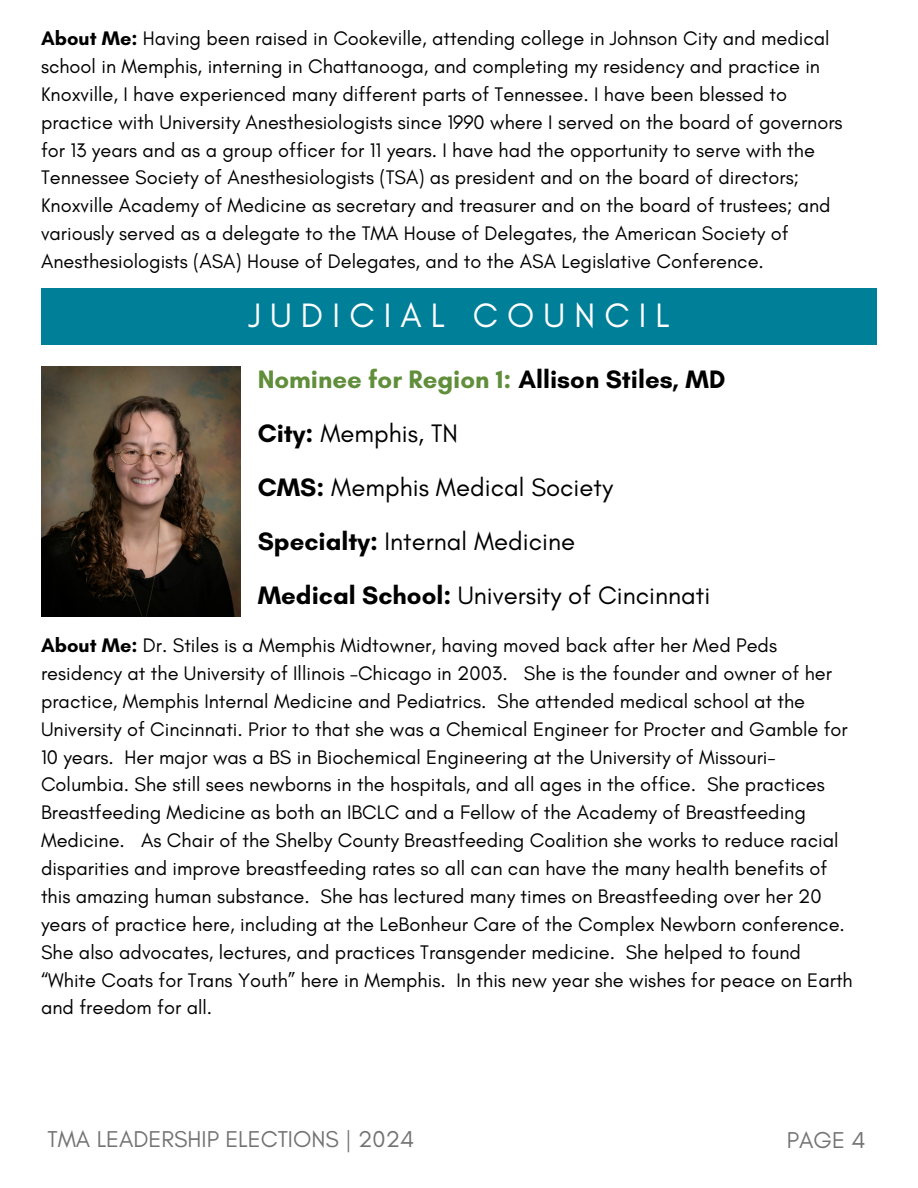
<style>
.page{position:relative;width:918px;height:1188px;background:#fff}
.page>*{position:absolute;margin:0;border:0;box-sizing:border-box;transform-origin:0 0}
.t1{font:34.5px "Glacial Indifference";letter-spacing:.265em;color:#fff}
.t2{font:25.65px "Glacial Indifference";color:#000}
.t3{font:700 25.65px "Glacial Indifference";color:#608e3a}
.t4{font:23.4px "Glacial Indifference";color:#737373}
.t5{font:19.95px/27.9px "Glacial Indifference";color:#000}
.s1{font-weight:700}
.s2{color:#000}
</style>
<div class="page">
<div style="left:41px;top:288px;width:836px;height:57px;background:#007f99"></div>
<img style="left:41px;top:366px;width:200px;height:251px">
<p class="t5" style="left:41px;top:24px;width:803px"><span class="s1">About Me:</span> Having been raised in Cookeville, attending college in Johnson City and medical school in Memphis, interning in Chattanooga, and completing my residency and practice in Knoxville, I have experienced many different parts of Tennessee. I have been blessed to practice with University Anesthesiologists since 1990 where I served on the board of governors for 13 years and as a group officer for 11 years. I have had the opportunity to serve with the Tennessee Society of Anesthesiologists (TSA) as president and on the board of directors; Knoxville Academy of Medicine as secretary and treasurer and on the board of trustees; and variously served as a delegate to the TMA House of Delegates, the American Society of Anesthesiologists (ASA) House of Delegates, and to the ASA Legislative Conference.</p>
<p class="t1" style="left:248px;top:295px;width:423px">JUDICIAL COUNCIL</p>
<p class="t3" style="left:258px;top:364px;width:469px">Nominee for Region 1: <span class="s2">Allison Stiles, MD</span></p>
<p class="t2" style="left:258px;top:418px;width:202px"><span class="s1">City:</span> Memphis, TN</p>
<p class="t2" style="left:258px;top:472px;width:357px"><span class="s1">CMS:</span> Memphis Medical Society</p>
<p class="t2" style="left:258px;top:526px;width:319px"><span class="s1">Specialty:</span> Internal Medicine</p>
<p class="t2" style="left:258px;top:580px;width:454px"><span class="s1">Medical School:</span> University of Cincinnati</p>
<p class="t5" style="left:41px;top:631px;width:813px"><span class="s1">About Me:</span> Dr. Stiles is a Memphis Midtowner, having moved back after her Med Peds residency at the University of Illinois –Chicago in 2003. She is the founder and owner of her practice, Memphis Internal Medicine and Pediatrics. She attended medical school at the University of Cincinnati. Prior to that she was a Chemical Engineer for Procter and Gamble for 10 years. Her major was a BS in Biochemical Engineering at the University of Missouri-Columbia. She still sees newborns in the hospitals, and all ages in the office. She practices Breastfeeding Medicine as both an IBCLC and a Fellow of the Academy of Breastfeeding Medicine. As Chair of the Shelby County Breastfeeding Coalition she works to reduce racial disparities and improve breastfeeding rates so all can can have the many health benefits of this amazing human substance. She has lectured many times on Breastfeeding over her 20 years of practice here, including at the LeBonheur Care of the Complex Newborn conference.<br>She also advocates, lectures, and practices Transgender medicine. She helped to found “White Coats for Trans Youth” here in Memphis. In this new year she wishes for peace on Earth and freedom for all.</p>
<p class="t4" style="left:47px;top:1125px;width:368px">TMA LEADERSHIP ELECTIONS | 2024</p>
<p class="t4" style="left:787px;top:1125px;width:80px">PAGE 4</p>
</div>
